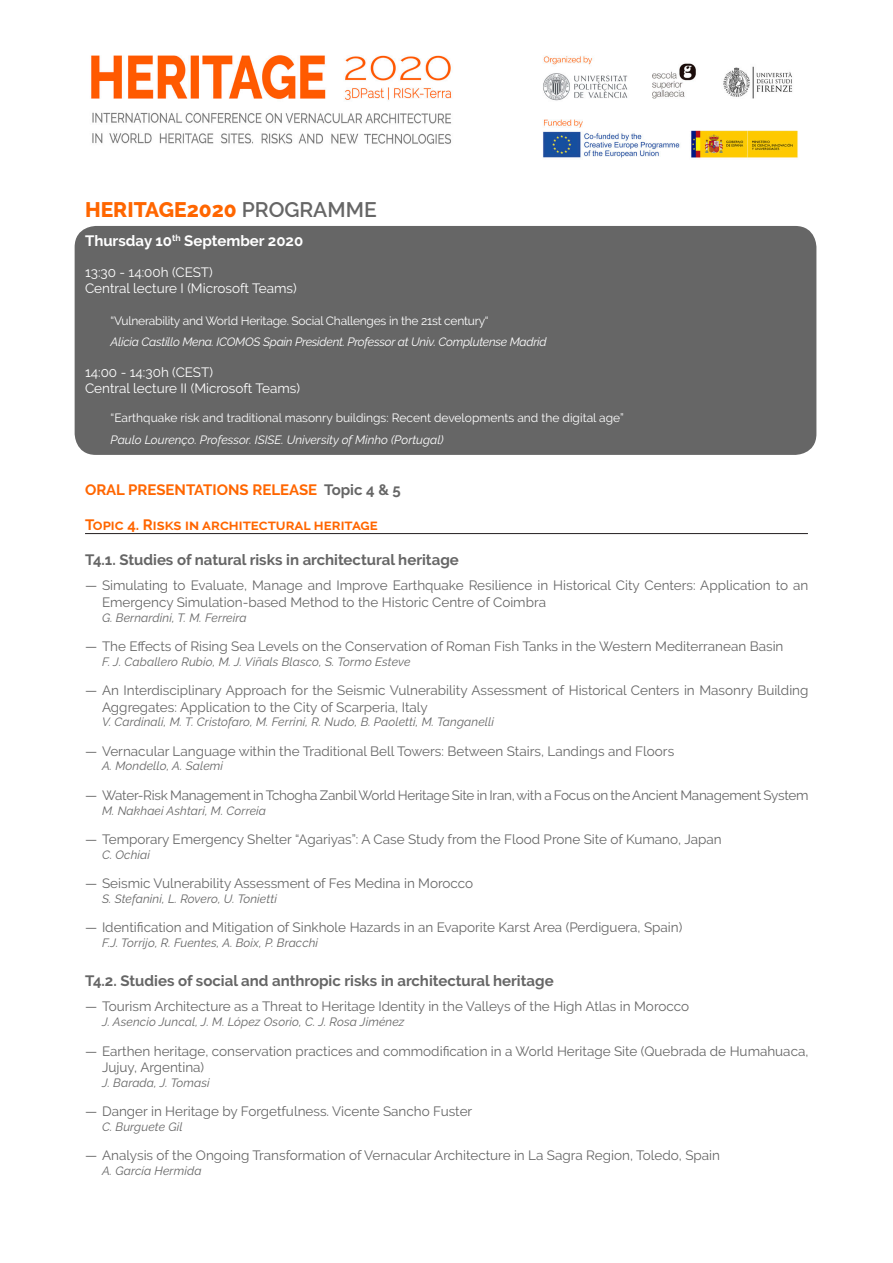
<style>
.page{position:relative;width:893px;height:1263px;background:#fff}
.page>*{position:absolute;margin:0;border:0;box-sizing:border-box;transform-origin:0 0}
.t1{font:800 21px "Raleway";color:#f60}
.t2{font:700 15px "Raleway";color:#666}
.TOPIC{font:700 15px "Raleway";color:#f60}
.Texto_recuadros{font:700 15px "Raleway";color:#fff}
.Titulo{font:13.5px/16.5px "Raleway";color:#666}
.Texto_recuadros-2{font:13.5px "Raleway";color:#fff}
.Titulo-2{font:13.5px "Raleway";letter-spacing:-.02em;color:#666}
.Autores{font:italic 12px "Raleway";letter-spacing:.01em;color:#666}
.Texto_recuadros-3{font:12px "Raleway";letter-spacing:-.005em;color:#fff}
.Texto_recuadros-4{font:italic 12px "Raleway";letter-spacing:-.02em;color:#fff}
.Texto_recuadros-5{font:italic 12px "Raleway";color:#fff}
.s1{font-weight:600;color:#666}
.s2{color:#666}
</style>
<div class="page">
<img style="left:91px;top:55px;width:707px;height:103px">
<div style="left:75px;top:226px;width:741px;height:229px;background:#666;border-radius:21px"></div>
<hr style="left:85px;top:533px;width:723px;height:1px;background:#231f20">
<p class="t1" style="left:85px;top:198px;width:293px">HERITAGE2020 <span class="s1">PROGRAMME</span></p>
<p class="Texto_recuadros" style="left:85px;top:232px;width:220px">Thursday 10<sup>th</sup> September 2020</p>
<p class="Texto_recuadros-2" style="left:85px;top:264px;width:129px">13:30 - 14:00h (CEST)</p>
<p class="Texto_recuadros-2" style="left:85px;top:280px;width:213px">Central lecture I (Microsoft Teams)</p>
<p class="Texto_recuadros-3" style="left:111px;top:314px;width:380px">“Vulnerability and World Heritage. Social Challenges in the 21st century“</p>
<p class="Texto_recuadros-4" style="left:111px;top:335px;width:438px">Alicia Castillo Mena. ICOMOS Spain President. Professor at Univ. Complutense Madrid</p>
<p class="Texto_recuadros-2" style="left:85px;top:364px;width:129px">14:00 - 14:30h (CEST)</p>
<p class="Texto_recuadros-2" style="left:85px;top:380px;width:217px">Central lecture II (Microsoft Teams)</p>
<p class="Texto_recuadros-3" style="left:111px;top:410px;width:515px">“Earthquake risk and traditional masonry buildings: Recent developments and the digital age”</p>
<p class="Texto_recuadros-5" style="left:111px;top:433px;width:335px">Paulo Lourenço. Professor. ISISE. University of Minho (Portugal)</p>
<p class="TOPIC" style="left:85px;top:481px;width:317px">ORAL PRESENTATIONS RELEASE <span class="s2">Topic 4 &amp; 5</span></p>
<p class="TOPIC" style="left:85px;top:516px;width:294px">Topic 4. Risks in architectural heritage</p>
<p class="t2" style="left:85px;top:551px;width:375px">T4.1. Studies of natural risks in architectural heritage</p>
<p class="Titulo" style="left:102px;top:577px;width:708px;text-indent:-17px">— Simulating to Evaluate, Manage and Improve Earthquake Resilience in Historical City Centers: Application to an<br>Emergency Simulation-based Method to the Historic Centre of Coimbra</p>
<p class="Autores" style="left:102px;top:610px;width:146px">G. Bernardini, T. M. Ferreira</p>
<p class="Titulo" style="left:85px;top:638px;width:700px">— The Effects of Rising Sea Levels on the Conservation of Roman Fish Tanks in the Western Mediterranean Basin</p>
<p class="Autores" style="left:102px;top:654px;width:310px">F. J. Caballero Rubio, M. J. Viñals Blasco, S. Tormo Esteve</p>
<p class="Titulo" style="left:102px;top:682px;width:708px;text-indent:-17px">— An Interdisciplinary Approach for the Seismic Vulnerability Assessment of Historical Centers in Masonry Building<br>Aggregates: Application to the City of Scarperia, Italy</p>
<p class="Autores" style="left:102px;top:715px;width:393px">V. Cardinali, M. T. Cristofaro, M. Ferrini, R. Nudo, B. Paoletti, M. Tanganelli</p>
<p class="Titulo" style="left:85px;top:743px;width:591px">— Vernacular Language within the Traditional Bell Towers: Between Stairs, Landings and Floors</p>
<p class="Autores" style="left:102px;top:759px;width:123px">A. Mondello, A. Salemi</p>
<p class="Titulo-2" style="left:85px;top:787px;width:725px">— Water-Risk Management in Tchogha Zanbil World Heritage Site in Iran, with a Focus on the Ancient Management System</p>
<p class="Autores" style="left:102px;top:803px;width:166px">M. Nakhaei Ashtari, M. Correia</p>
<p class="Titulo" style="left:85px;top:831px;width:638px">— Temporary Emergency Shelter “Agariyas”: A Case Study from the Flood Prone Site of Kumano, Japan</p>
<p class="Autores" style="left:102px;top:847px;width:50px">C. Ochiai</p>
<p class="Titulo" style="left:85px;top:875px;width:390px">— Seismic Vulnerability Assessment of Fes Medina in Morocco</p>
<p class="Autores" style="left:102px;top:891px;width:176px">S. Stefanini, L. Rovero, U. Tonietti</p>
<p class="Titulo" style="left:85px;top:919px;width:599px">— Identification and Mitigation of Sinkhole Hazards in an Evaporite Karst Area (Perdiguera, Spain)</p>
<p class="Autores" style="left:102px;top:935px;width:218px">F.J. Torrijo, R. Fuentes, A. Boix, P. Bracchi</p>
<p class="t2" style="left:85px;top:972px;width:470px">T4.2. Studies of social and anthropic risks in architectural heritage</p>
<p class="Titulo" style="left:85px;top:998px;width:606px">— Tourism Architecture as a Threat to Heritage Identity in the Valleys of the High Atlas in Morocco</p>
<p class="Autores" style="left:102px;top:1015px;width:304px">J. Asencio Juncal, J. M. López Osorio, C. J. Rosa Jiménez</p>
<p class="Titulo" style="left:102px;top:1042px;width:708px;text-indent:-17px">— Earthen heritage, conservation practices and commodification in a World Heritage Site (Quebrada de Humahuaca,<br>Jujuy, Argentina)</p>
<p class="Autores" style="left:102px;top:1075px;width:109px">J. Barada, J. Tomasi</p>
<p class="Titulo" style="left:85px;top:1103px;width:389px">— Danger in Heritage by Forgetfulness. Vicente Sancho Fuster</p>
<p class="Autores" style="left:102px;top:1120px;width:82px">C. Burguete Gil</p>
<p class="Titulo" style="left:85px;top:1147px;width:636px">— Analysis of the Ongoing Transformation of Vernacular Architecture in La Sagra Region, Toledo, Spain</p>
<p class="Autores" style="left:102px;top:1164px;width:101px">A. García Hermida</p>
</div>
